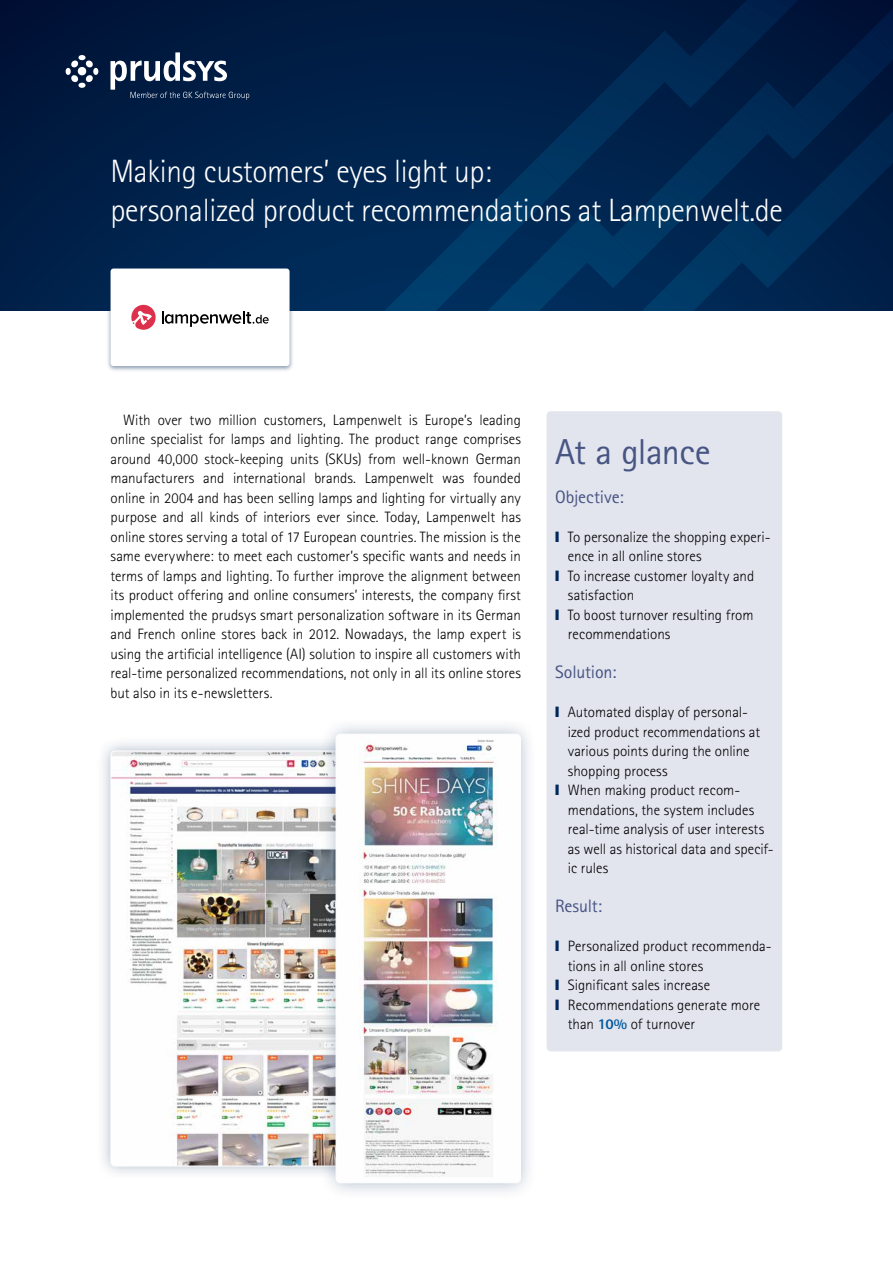
<style>
.page{position:relative;width:893px;height:1263px;background:#fff}
.page>*{position:absolute;margin:0;border:0;box-sizing:border-box;transform-origin:0 0}
.t1{font:36px "Rotis Sans Serif Std";letter-spacing:-.02em;color:#475583}
.t2{font:300 32.25px/38.7px "Rotis Sans Serif Std";letter-spacing:-.01em;color:#fff}
.t3{font:18px "Rotis Sans Serif Std";letter-spacing:-.01em;color:#475583}
.t4{font:300 15px/19.5px "Rotis Sans Serif Std";color:#000}
.s1{font-weight:800;color:#00589c}
</style>
<div class="page">
<div style="left:0;top:0;width:893px;height:310px;background:linear-gradient(to bottom,#00163b,#002955)"></div>
<svg style="left:381px;top:0;width:512px;height:310px;background:#00254f"></svg>
<svg style="left:65px;top:55px;width:34px;height:33px"></svg>
<svg style="left:111px;top:52px;width:138px;height:48px"></svg>
<div style="left:547px;top:411px;width:235px;height:640px;background:#e2e4ee;border-radius:4px"></div>
<div style="left:106px;top:265px;width:188px;height:107px;background:#00285b;opacity:.5"></div>
<div style="left:111px;top:269px;width:179px;height:97px;background:#fff;border-radius:3px"></div>
<svg style="left:131px;top:305px;width:25px;height:25px"></svg>
<svg style="left:162px;top:311px;width:107px;height:16px"></svg>
<div style="left:96px;top:736px;width:291px;height:445px;background:#00285b;opacity:.3"></div>
<img style="left:111px;top:751px;width:208px;height:415px">
<div style="left:319px;top:717px;width:219px;height:483px;background:#00285b;opacity:.3"></div>
<img style="left:336px;top:734px;width:184px;height:449px">
<div style="left:336px;top:734px;width:185px;height:449px;border:1px solid #fff;border-radius:5px"></div>
<h2 class="t2" style="left:111px;top:152px;width:674px">Making customers’ eyes light up:<br>personalized product recommendations at Lampenwelt.de</h2>
<p class="t4" style="left:111px;top:410px;width:412px;text-align:justify;text-indent:13px">With over two million customers, Lampenwelt is Europe’s leading online specialist for lamps and lighting. The product range comprises around 40,000 stock-keeping units (SKUs) from well-known German manufacturers and international brands. Lampenwelt was founded online in 2004 and has been selling lamps and lighting for virtually any purpose and all kinds of interiors ever since. Today, Lampenwelt has online stores serving a total of 17 European countries. The mission is the same everywhere: to meet each customer’s specific wants and needs in terms of lamps and lighting. To further improve the alignment between its product offering and online consumers’ interests, the company first implemented the prudsys smart personalization software in its German and French online stores back in 2012. Nowadays, the lamp expert is using the artificial intelligence (AI) solution to inspire all customers with real-time personalized recommendations, not only in all its online stores but also in its e-newsletters.</p>
<h1 class="t1" style="left:555px;top:430px;width:157px">At a glance</h1>
<p class="t3" style="left:555px;top:486px;width:70px">Objective:</p>
<p class="t4" style="left:568px;top:527px;width:204px">To personalize the shopping experi&shy;ence in all online stores<br>To increase customer loyalty and satisfaction<br>To boost turnover resulting from recommendations</p>
<p class="t3" style="left:555px;top:661px;width:63px">Solution:</p>
<p class="t4" style="left:568px;top:702px;width:207px">Automated display of personal&shy;ized product recommendations at various points during the online shopping process<br>When making product recom&shy;mendations, the system includes real-time analysis of user interests as well as historical data and specif&shy;ic rules</p>
<p class="t3" style="left:555px;top:895px;width:48px">Result:</p>
<p class="t4" style="left:568px;top:936px;width:205px">Personalized product recommenda&shy;tions in all online stores<br>Significant sales increase<br>Recommendations generate more than <span class="s1">10%</span> of turnover</p>
</div>
